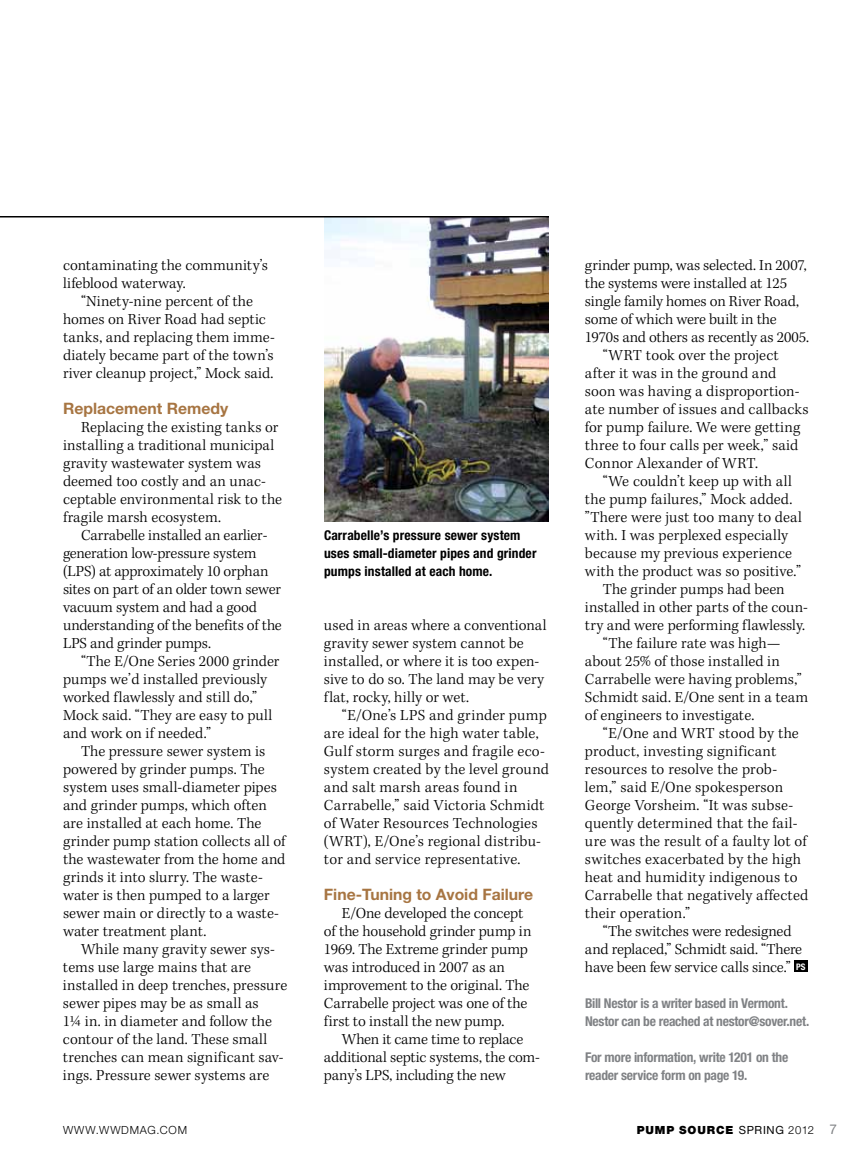
<style>
.page{position:relative;width:864px;height:1161px;background:#fff}
.page>*{position:absolute;margin:0;border:0;box-sizing:border-box;transform-origin:0 0}
.t1{font:300 15.75px/18px "Kepler Std";letter-spacing:.005em;color:#000}
.t2{font:300 15.75px "Kepler Std";letter-spacing:-.015em;color:#000}
.t3{font:700 15.75px "Helvetica Neue LT Std";color:#a77542}
.t4{font:700 condensed 13.5px/18px "Helvetica Neue LT Std";letter-spacing:-.02em;color:#808285}
.t5{font:700 condensed 13.5px/18px "Helvetica Neue LT Std";letter-spacing:.01em;color:#000}
.t6{font:900 11.25px "Helvetica Neue LT Std";letter-spacing:.075em;color:#000}
.t7{font:300 11.25px "Helvetica Neue LT Std";letter-spacing:.07em;color:#000}
.s1{font-weight:400}
.s2{font-weight:300}
.s3{font-weight:400;font-size:13.5px;color:#808285}
</style>
<div class="page">
<div style="left:794px;top:961px;width:14px;height:11px;background:#000"></div>
<img style="left:324px;top:218px;width:225px;height:304px">
<hr style="left:0;top:216px;width:549px;height:2px;background:#000">
<p class="t1" style="left:63px;top:257px;width:207px">contaminating the community’s lifeblood waterway.</p>
<p class="t1" style="left:63px;top:293px;width:213px;text-align:center">“Ninety-nine percent of the homes on River Road had septic tanks, and replacing them imme&shy;diately became part of the town’s river cleanup project,” Mock said.</p>
<p class="t3" style="left:63px;top:399px;width:167px">Replacement Remedy</p>
<p class="t1" style="left:63px;top:419px;width:221px;text-indent:18px">Replacing the existing tanks or installing a traditional municipal gravity wastewater system was deemed too costly and an unac&shy;ceptable environmental risk to the fragile marsh ecosystem.</p>
<p class="t1" style="left:63px;top:527px;width:220px;text-indent:18px">Carrabelle installed an earlier&shy;generation low-pressure system (LPS) at approximately 10 orphan sites on part of an older town sewer vacuum system and had a good understanding of the benefits of the<br>LPS and grinder pumps.</p>
<p class="t1" style="left:63px;top:653px;width:218px;text-indent:18px">“The E/One Series 2000 grinder pumps we’d installed previously worked flawlessly and still do,”<br>Mock said. “They are easy to pull and work on if needed.”</p>
<p class="t1" style="left:63px;top:743px;width:224px;text-indent:18px">The pressure sewer system is powered by grinder pumps. The system uses small-diameter pipes and grinder pumps, which often are installed at each home. The grinder pump station collects all of the wastewater from the home and grinds it into slurry. The waste&shy;water is then pumped to a larger sewer main or directly to a waste&shy;water treatment plant.</p>
<p class="t1" style="left:63px;top:941px;width:226px;text-indent:18px">While many gravity sewer sys&shy;tems use large mains that are installed in deep trenches, pressure sewer pipes may be as small as<br>11/4 in. in diameter and follow the contour of the land. These small trenches can mean significant sav&shy;ings. Pressure sewer systems are</p>
<p class="t5" style="left:324px;top:526px;width:214px">Carrabelle’s pressure sewer system uses small-diameter pipes and grinder pumps installed at each home.</p>
<p class="t1" style="left:324px;top:617px;width:224px">used in areas where a conventional gravity sewer system cannot be installed, or where it is too expen&shy;sive to do so. The land may be very flat, rocky, hilly or wet.</p>
<p class="t1" style="left:324px;top:707px;width:226px;text-indent:18px">“E/One’s LPS and grinder pump are ideal for the high water table, Gulf storm surges and fragile eco&shy;system created by the level ground and salt marsh areas found in Carrabelle,” said Victoria Schmidt of Water Resources Technologies (WRT), E/One’s regional distribu&shy;tor and service representative.</p>
<p class="t3" style="left:324px;top:885px;width:211px">Fine-Tuning to Avoid Failure</p>
<p class="t1" style="left:324px;top:905px;width:209px;text-indent:18px">E/One developed the concept of the household grinder pump in<br>1969. The Extreme grinder pump was introduced in 2007 as an improvement to the original. The<br>Carrabelle project was one of the first to install the new pump.</p>
<p class="t1" style="left:324px;top:1031px;width:217px;text-indent:18px">When it came time to replace additional septic systems, the com&shy;pany’s LPS, including the new</p>
<p class="t1" style="left:585px;top:257px;width:223px">grinder pump, was selected. In 2007,</p>
<p class="t1" style="left:585px;top:275px;width:204px">the systems were installed at 125</p>
<p class="t1" style="left:585px;top:293px;width:216px">single family homes on River Road,</p>
<p class="t2" style="left:585px;top:310px;width:193px">some of which were built in the</p>
<p class="t1" style="left:585px;top:329px;width:226px">1970s and others as recently as 2005.</p>
<p class="t1" style="left:603px;top:347px;width:177px">“WRT took over the project</p>
<p class="t1" style="left:585px;top:365px;width:193px">after it was in the ground and</p>
<p class="t1" style="left:585px;top:383px;width:216px">soon was having a disproportion-</p>
<p class="t1" style="left:585px;top:401px;width:225px">ate number of issues and callbacks</p>
<p class="t1" style="left:585px;top:419px;width:217px">for pump failure. We were getting</p>
<p class="t1" style="left:585px;top:437px;width:215px">three to four calls per week,” said</p>
<p class="t1" style="left:585px;top:455px;width:175px">Connor Alexander of WRT.</p>
<p class="t1" style="left:603px;top:473px;width:190px">“We couldn’t keep up with all</p>
<p class="t1" style="left:585px;top:491px;width:209px">the pump failures,” Mock added.</p>
<p class="t1" style="left:585px;top:509px;width:218px">”There were just too many to deal</p>
<p class="t1" style="left:585px;top:527px;width:205px">with. I was perplexed especially</p>
<p class="t1" style="left:585px;top:545px;width:209px">because my previous experience</p>
<p class="t1" style="left:585px;top:563px;width:218px">with the product was so positive.”</p>
<p class="t1" style="left:603px;top:581px;width:183px">The grinder pumps had been</p>
<p class="t1" style="left:585px;top:599px;width:224px">installed in other parts of the coun-</p>
<p class="t1" style="left:585px;top:617px;width:222px">try and were performing flawlessly.</p>
<p class="t1" style="left:603px;top:635px;width:179px">“The failure rate was high—</p>
<p class="t1" style="left:585px;top:653px;width:196px">about 25% of those installed in</p>
<p class="t1" style="left:585px;top:671px;width:218px">Carrabelle were having problems,”</p>
<p class="t1" style="left:585px;top:689px;width:225px">Schmidt said. E/One sent in a team</p>
<p class="t1" style="left:585px;top:707px;width:171px">of engineers to investigate.</p>
<p class="t1" style="left:603px;top:725px;width:197px">“E/One and WRT stood by the</p>
<p class="t1" style="left:585px;top:743px;width:193px">product, investing significant</p>
<p class="t1" style="left:585px;top:761px;width:194px">resources to resolve the prob-</p>
<p class="t1" style="left:585px;top:779px;width:200px">lem,” said E/One spokesperson</p>
<p class="t1" style="left:585px;top:797px;width:210px">George Vorsheim. “It was subse-</p>
<p class="t1" style="left:585px;top:815px;width:214px">quently determined that the fail-</p>
<p class="t1" style="left:585px;top:833px;width:223px">ure was the result of a faulty lot of</p>
<p class="t1" style="left:585px;top:851px;width:218px">switches exacerbated by the high</p>
<p class="t1" style="left:585px;top:869px;width:214px">heat and humidity indigenous to</p>
<p class="t1" style="left:585px;top:887px;width:225px">Carrabelle that negatively affected</p>
<p class="t1" style="left:585px;top:905px;width:107px">their operation.”</p>
<p class="t2" style="left:603px;top:922px;width:190px">“The switches were redesigned</p>
<p class="t2" style="left:585px;top:940px;width:219px">and replaced,” Schmidt said. “There</p>
<p class="t1" style="left:585px;top:959px;width:222px">have been few service calls since.” <sup>PS</sup></p>
<p class="t4" style="left:585px;top:994px;width:226px">Bill Nestor is a writer based in Vermont.<br>Nestor can be reached at nestor@sover.net.</p>
<p class="t4" style="left:585px;top:1048px;width:205px">For more information, write 1201 on the reader service form on page 19.</p>
<p class="t7" style="left:63px;top:1123px;width:126px">WWW.WWDMAG.COM</p>
<p class="t6" style="left:637px;top:1123px;width:202px">PUMP SOURCE <span class="s1">Spring</span> <span class="s2">2012</span> <span class="s3">7</span></p>
</div>
